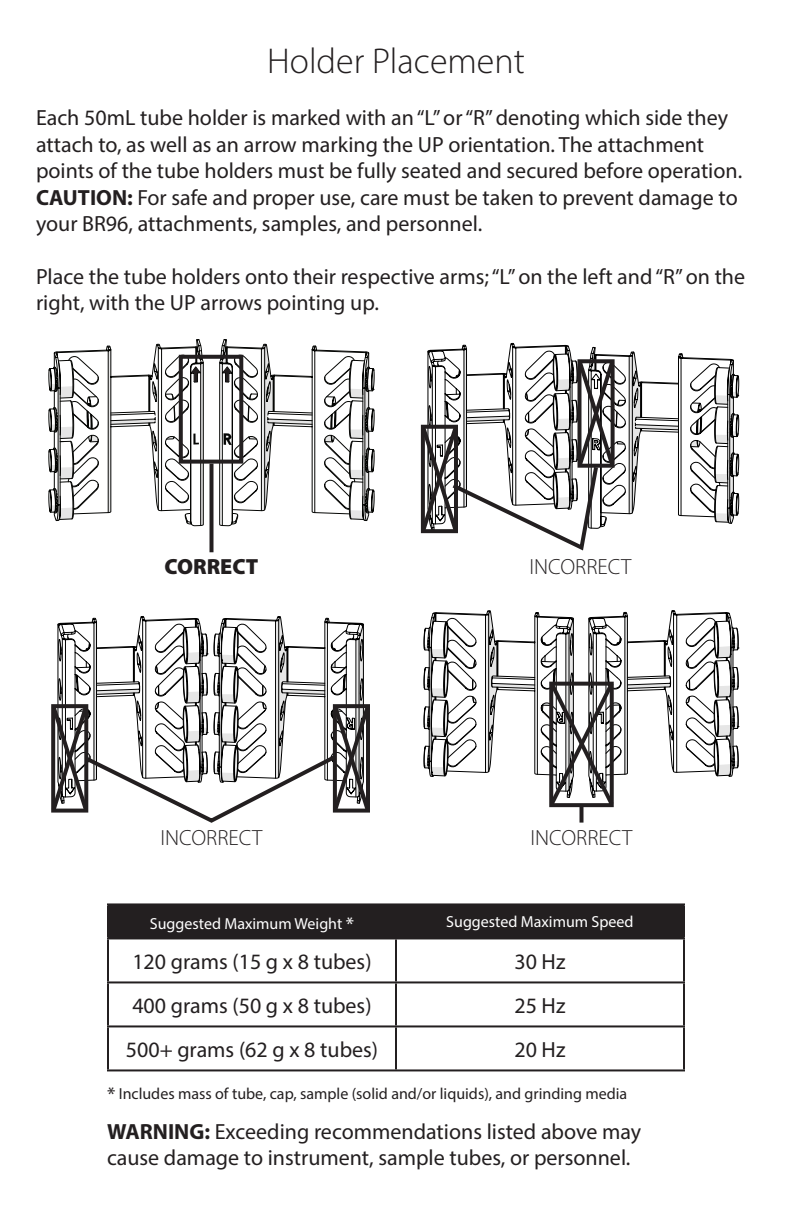
<style>
.page{position:relative;width:792px;height:1224px;background:#fff}
.page>*{position:absolute;margin:0;border:0;box-sizing:border-box;transform-origin:0 0}
.t1{font:300 36px "Myriad Pro";color:#231f20}
.t2{font:22px/26.4px "Myriad Pro";color:#231f20}
.t3{font:300 22px "Myriad Pro";color:#231f20}
.t4{font:900 22px "Myriad Pro";color:#231f20}
.t5{font:16px "Myriad Pro";color:#231f20}
.t6{font:16px "Myriad Pro";color:#fff}
.s1{font-weight:700}
.s2{font-size:20px}
</style>
<div class="page">
<svg style="left:49px;top:339px;width:326px;height:188px"></svg>
<svg style="left:210px;top:464px;width:4px;height:88px"></svg>
<svg style="left:580px;top:809px;width:4px;height:14px"></svg>
<div style="left:109px;top:905px;width:574px;height:32px;background:#231f20"></div>
<hr style="left:107px;top:939px;width:2px;height:42px;background:#231f20">
<hr style="left:395px;top:939px;width:2px;height:42px;background:#231f20">
<hr style="left:683px;top:939px;width:2px;height:42px;background:#231f20">
<hr style="left:107px;top:981px;width:289px;height:2px;background:#231f20">
<hr style="left:107px;top:983px;width:2px;height:42px;background:#231f20">
<hr style="left:396px;top:981px;width:289px;height:2px;background:#231f20">
<hr style="left:395px;top:983px;width:2px;height:42px;background:#231f20">
<hr style="left:683px;top:983px;width:2px;height:42px;background:#231f20">
<hr style="left:107px;top:1025px;width:289px;height:2px;background:#231f20">
<hr style="left:107px;top:1027px;width:2px;height:42px;background:#231f20">
<hr style="left:396px;top:1025px;width:289px;height:2px;background:#231f20">
<hr style="left:395px;top:1027px;width:2px;height:42px;background:#231f20">
<hr style="left:683px;top:1027px;width:2px;height:42px;background:#231f20">
<hr style="left:107px;top:1069px;width:289px;height:2px;background:#231f20">
<hr style="left:396px;top:1069px;width:289px;height:2px;background:#231f20">
<hr style="left:107px;top:903px;width:289px;height:2px;background:#231f20">
<hr style="left:107px;top:905px;width:2px;height:32px;background:#231f20">
<hr style="left:396px;top:903px;width:289px;height:2px;background:#231f20">
<hr style="left:395px;top:905px;width:2px;height:32px;background:#231f20">
<hr style="left:683px;top:905px;width:2px;height:32px;background:#231f20">
<hr style="left:107px;top:937px;width:289px;height:2px;background:#231f20">
<hr style="left:396px;top:937px;width:289px;height:2px;background:#231f20">
<svg style="left:420px;top:342px;width:319px;height:209px"></svg>
<svg style="left:423px;top:610px;width:316px;height:199px"></svg>
<svg style="left:51px;top:616px;width:319px;height:207px"></svg>
<p class="t1" style="left:267px;top:40px;width:259px">Holder Placement</p>
<p class="t2" style="left:36px;top:104px;width:708px">Each 50mL tube holder is marked with an “L” or “R” denoting which side they attach to, as well as an arrow marking the UP orientation. The attachment points of the tube holders must be fully seated and secured before operation.<br><span class="s1">CAUTION:</span> For safe and proper use, care must be taken to prevent damage to your BR96, attachments, samples, and personnel.</p>
<p class="t2" style="left:36px;top:263px;width:711px">Place the tube holders onto their respective arms; “L” on the left and “R” on the right, with the UP arrows pointing up.</p>
<p class="t4" style="left:165px;top:552px;width:95px">CORRECT</p>
<p class="t3" style="left:530px;top:554px;width:103px">INCORRECT</p>
<p class="t3" style="left:161px;top:824px;width:103px">INCORRECT</p>
<p class="t3" style="left:531px;top:824px;width:103px">INCORRECT</p>
<p class="t6" style="left:150px;top:914px;width:206px">Suggested Maximum Weight <span class="s2">*</span></p>
<p class="t6" style="left:446px;top:912px;width:189px">Suggested Maximum Speed</p>
<p class="t2" style="left:132px;top:948px;width:241px">120 grams (15 g x 8 tubes)</p>
<p class="t2" style="left:514px;top:948px;width:53px">30 Hz</p>
<p class="t2" style="left:132px;top:992px;width:241px">400 grams (50 g x 8 tubes)</p>
<p class="t2" style="left:514px;top:992px;width:53px">25 Hz</p>
<p class="t2" style="left:126px;top:1036px;width:254px">500+ grams (62 g x 8 tubes)</p>
<p class="t2" style="left:514px;top:1036px;width:53px">20 Hz</p>
<p class="t5" style="left:107px;top:1084px;width:522px"><span class="s2">*</span> Includes mass of tube, cap, sample (solid and/or liquids), and grinding media</p>
<p class="t2" style="left:107px;top:1118px;width:536px"><span class="s1">WARNING:</span> Exceeding recommendations listed above may cause damage to instrument, sample tubes, or personnel.</p>
</div>
